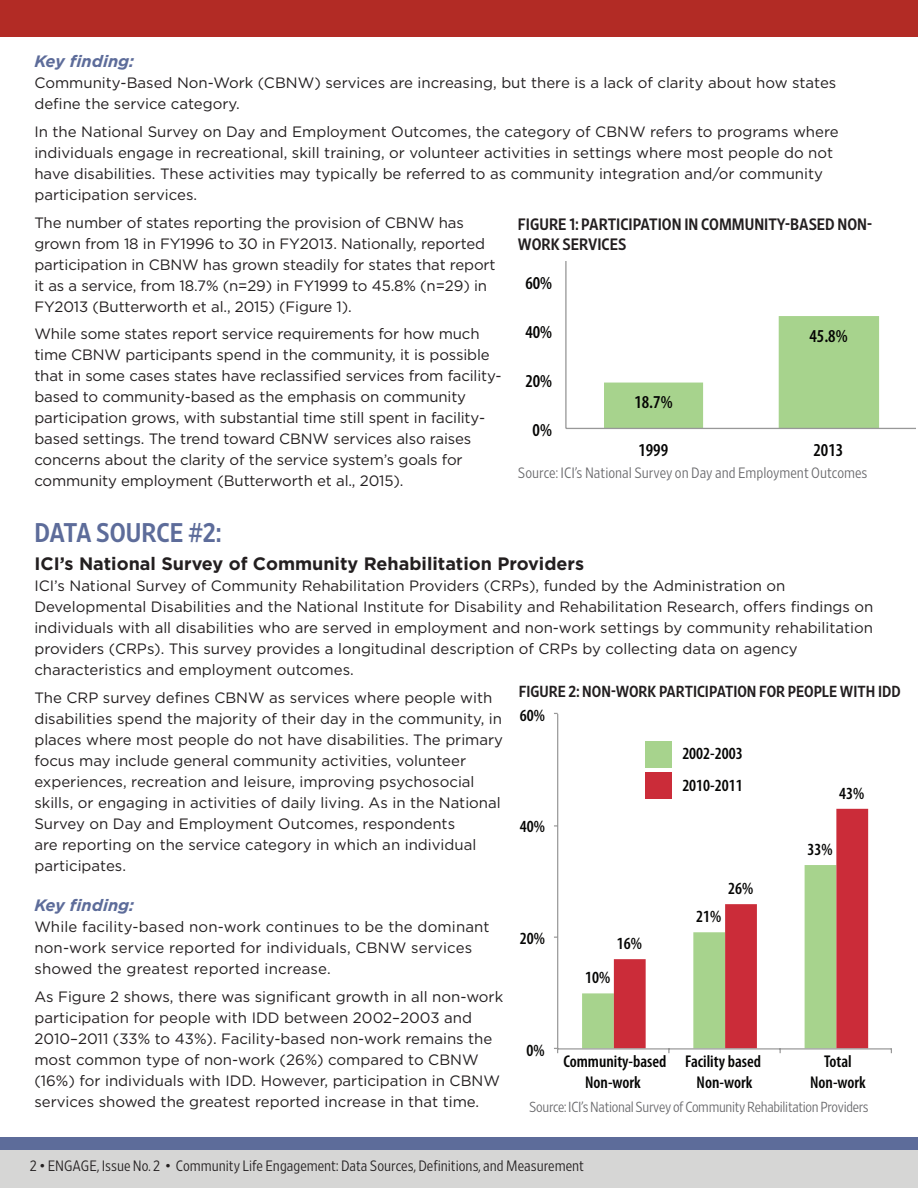
<style>
.page{position:relative;width:918px;height:1188px;background:#fff}
.page>*{position:absolute;margin:0;border:0;box-sizing:border-box;transform-origin:0 0}
.data_source{font:27px "Retina Narrow Med";color:#5d6c9a}
.t1{font:600 condensed 18.3px "Myriad Pro";color:#050504}
.t2{font:700 18px "Gotham";color:#231f20}
.t3{font:600 condensed 17.1px/20.5px "Myriad Pro";color:#050504;text-align:center}
.figure_H1{font:16.5px/19.8px "Retina Narrow Med";color:#231f20}
.t4{font:italic 700 16.5px "Gotham";color:#5d6c9a}
.figure_H1-2{font:16.05px "Retina Narrow Med";color:#231f20}
.text{font:15px/21px "Gotham";color:#231f20}
.t5{font:300 15px "Retina Narrow";color:#231f20}
.source{font:300 15px "Retina Narrow";color:#69696c}
.source-2{font:300 14.55px "Retina Narrow";letter-spacing:-.02em;color:#69696c}
</style>
<div class="page">
<div style="left:0;top:1141px;width:918px;height:47px;background:#d6d6d5"></div>
<div style="left:0;top:1138px;width:918px;height:12px;background:#5d6c9a"></div>
<div style="left:0;top:0;width:918px;height:37px;background:#b22b25"></div>
<svg style="left:604px;top:316px;width:275px;height:112px"></svg>
<hr style="left:565px;top:261px;width:2px;height:167px;background:#989898">
<hr style="left:566px;top:428px;width:350px;height:1px;background:#989898">
<svg style="left:582px;top:959px;width:32px;height:89px;fill:#a7d38d"></svg>
<svg style="left:614px;top:809px;width:254px;height:239px"></svg>
<hr style="left:557px;top:714px;width:1px;height:335px;background:#989898">
<hr style="left:558px;top:1048px;width:333px;height:2px;background:#989898">
<div style="left:645px;top:741px;width:26px;height:27px;background:#a7d38d"></div>
<div style="left:645px;top:772px;width:26px;height:27px;background:#cb2c39"></div>
<h3 class="t4" style="left:34px;top:50px;width:101px">Key finding:</h3>
<p class="text" style="left:34px;top:72px;width:803px">Community-Based Non-Work (CBNW) services are increasing, but there is a lack of clarity about how states define the service category.</p>
<p class="text" style="left:34px;top:121px;width:806px">In the National Survey on Day and Employment Outcomes, the category of CBNW refers to programs where individuals engage in recreational, skill training, or volunteer activities in settings where most people do not have disabilities. These activities may typically be referred to as community integration and/or community participation services.</p>
<p class="text" style="left:34px;top:212px;width:463px">The number of states reporting the provision of CBNW has grown from 18 in FY1996 to 30 in FY2013. Nationally, reported participation in CBNW has grown steadily for states that report it as a service, from 18.7% (n=29) in FY1999 to 45.8% (n=29) in FY2013 (Butterworth et al., 2015) (Figure 1).</p>
<p class="text" style="left:34px;top:323px;width:469px">While some states report service requirements for how much time CBNW participants spend in the community, it is possible that in some cases states have reclassified services from facility&shy;based to community-based as the emphasis on community participation grows, with substantial time still spent in facility&shy;based settings. The trend toward CBNW services also raises concerns about the clarity of the service system’s goals for community employment (Butterworth et al., 2015).</p>
<p class="data_source" style="left:34px;top:515px;width:189px">DATA SOURCE #2:</p>
<h2 class="t2" style="left:34px;top:552px;width:551px">ICI’s National Survey of Community Rehabilitation Providers</h2>
<p class="text" style="left:34px;top:575px;width:841px">ICI’s National Survey of Community Rehabilitation Providers (CRPs), funded by the Administration on Developmental Disabilities and the National Institute for Disability and Rehabilitation Research, offers findings on individuals with all disabilities who are served in employment and non-work settings by community rehabilitation providers (CRPs). This survey provides a longitudinal description of CRPs by collecting data on agency characteristics and employment outcomes.</p>
<p class="text" style="left:34px;top:687px;width:470px">The CRP survey defines CBNW as services where people with disabilities spend the majority of their day in the community, in places where most people do not have disabilities. The primary focus may include general community activities, volunteer experiences, recreation and leisure, improving psychosocial skills, or engaging in activities of daily living. As in the National Survey on Day and Employment Outcomes, respondents<br>are reporting on the service category in which an individual participates.</p>
<h3 class="t4" style="left:34px;top:894px;width:101px">Key finding:</h3>
<p class="text" style="left:34px;top:916px;width:457px">While facility-based non-work continues to be the dominant non-work service reported for individuals, CBNW services showed the greatest reported increase.</p>
<p class="text" style="left:34px;top:986px;width:470px">As Figure 2 shows, there was significant growth in all non-work participation for people with IDD between 2002–2003 and 2010–2011 (33% to 43%). Facility-based non-work remains the most common type of non-work (26%) compared to CBNW (16%) for individuals with IDD. However, participation in CBNW services showed the greatest reported increase in that time.</p>
<p class="t1" style="left:518px;top:175px;width:36px">100%</p>
<p class="figure_H1" style="left:518px;top:214px;width:356px">FIGURE 1: PARTICIPATION IN COMMUNITY-BASED NON-<br>WORK SERVICES</p>
<p class="t1" style="left:525px;top:224px;width:28px">80%</p>
<p class="t1" style="left:525px;top:273px;width:28px">60%</p>
<p class="t1" style="left:525px;top:322px;width:28px">40%</p>
<p class="t1" style="left:809px;top:326px;width:40px">45.8%</p>
<p class="t1" style="left:525px;top:371px;width:28px">20%</p>
<p class="t1" style="left:634px;top:392px;width:40px">18.7%</p>
<p class="t1" style="left:533px;top:420px;width:21px">0%</p>
<p class="t1" style="left:638px;top:440px;width:31px">1999</p>
<p class="t1" style="left:813px;top:440px;width:31px">2013</p>
<p class="source" style="left:518px;top:464px;width:351px">Source: ICI’s National Survey on Day and Employment Outcomes</p>
<p class="figure_H1-2" style="left:519px;top:681px;width:383px">FIGURE 2: NON-WORK PARTICIPATION FOR PEOPLE WITH IDD</p>
<p class="t3" style="left:520px;top:705px;width:27px">60%</p>
<p class="t3" style="left:682px;top:738px;width:62px;line-height:31.3px;text-align:left">2002-2003<br>2010-2011</p>
<p class="t3" style="left:839px;top:783px;width:27px">43%</p>
<p class="t3" style="left:520px;top:817px;width:27px">40%</p>
<p class="t3" style="left:808px;top:839px;width:27px">33%</p>
<p class="t3" style="left:728px;top:878px;width:27px">26%</p>
<p class="t3" style="left:696px;top:906px;width:27px">21%</p>
<p class="t3" style="left:520px;top:928px;width:27px">20%</p>
<p class="t3" style="left:617px;top:934px;width:27px">16%</p>
<p class="t3" style="left:585px;top:967px;width:27px">10%</p>
<p class="t3" style="left:527px;top:1040px;width:20px">0%</p>
<p class="t3" style="left:563px;top:1051px;width:105px;line-height:21.1px">Community-based<br>Non-work</p>
<p class="t3" style="left:685px;top:1052px;width:77px">Facility based<br>Non-work</p>
<p class="t3" style="left:810px;top:1052px;width:57px">Total<br>Non-work</p>
<p class="source-2" style="left:529px;top:1098px;width:341px">Source: ICI’s National Survey of Community Rehabilitation Providers</p>
<p class="t5" style="left:30px;top:1157px;width:556px">2 • ENGAGE, Issue No. 2 • Community Life Engagement: Data Sources, Definitions, and Measurement</p>
</div>
